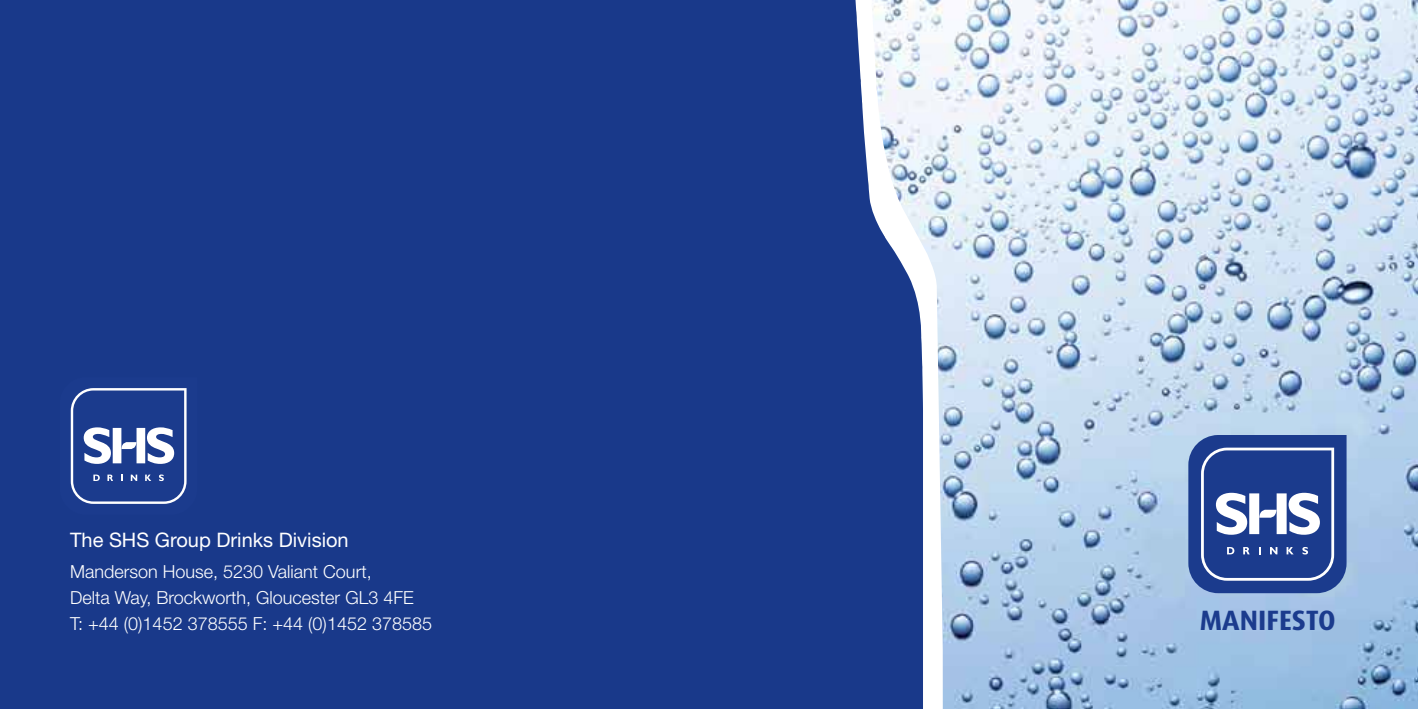
<style>
.page{position:relative;width:1418px;height:709px;background:#fff}
.page>*{position:absolute;margin:0;border:0;box-sizing:border-box;transform-origin:0 0}
.t1{font:700 28px "Dax OT";color:#1b3b8d}
.t2{font:20px "Helvetica Neue LT Std";color:#fff}
.t3{font:300 18px/25.6px "Helvetica Neue LT Std";color:#fff}
</style>
<div class="page">
<img style="left:942px;top:0;width:475px;height:709px">
<svg style="left:923px;top:0;width:19px;height:597px"></svg>
<div style="left:0;top:0;width:923px;height:709px;background:#19398a"></div>
<svg style="left:1188px;top:435px;width:158px;height:158px;background:#435da1"></svg>
<svg style="left:60px;top:377px;width:137px;height:138px;background:#405a9f"></svg>
<p class="t2" style="left:70px;top:528px;width:280px">The SHS Group Drinks Division</p>
<p class="t3" style="left:70px;top:558px;width:363px">Manderson House, 5230 Valiant Court,<br>Delta Way, Brockworth, Gloucester GL3 4FE<br>T: +44 (0)1452 378555 F: +44 (0)1452 378585</p>
<h1 class="t1" style="left:1199px;top:602px;width:137px">MANIFESTO</h1>
</div>
